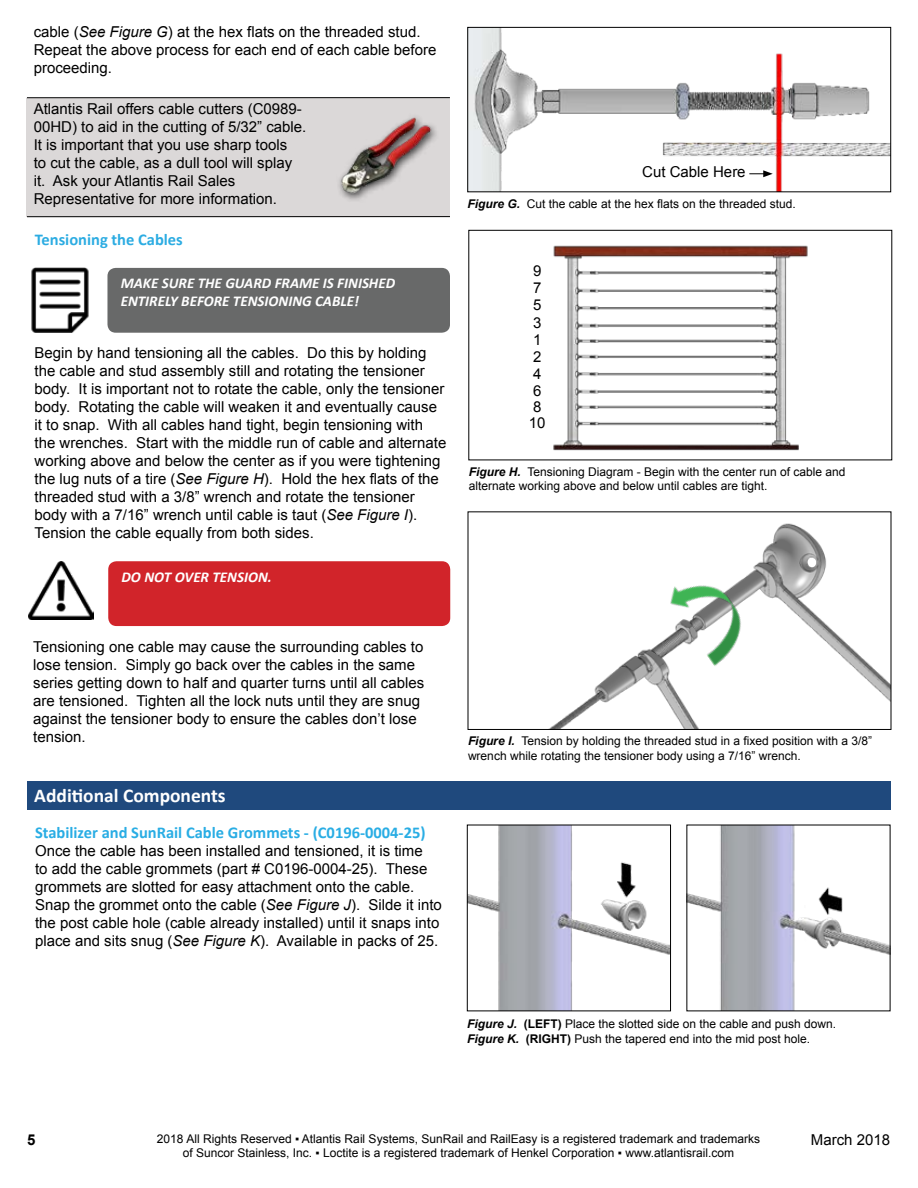
<style>
.page{position:relative;width:918px;height:1188px;background:#fff}
.page>*{position:absolute;margin:0;border:0;box-sizing:border-box;transform-origin:0 0}
.t1{font:700 19.5px "Calibri";color:#fff}
.t2{font:700 16.5px "Calibri";color:#29ade4}
.t3{font:700 16.5px "Calibri";color:#2cace2}
.t4{font:15px/18px "Arial";color:#000}
.t5{font:italic 700 15px/18px "Calibri";color:#fff}
.t6{font:700 15px "Arial";color:#000}
.t7{font:12px/14.4px "Arial";color:#000}
.s1{font-style:italic}
.s2{font-weight:700;font-style:italic}
.s3{font-weight:700}
</style>
<div class="page">
<div style="left:107px;top:268px;width:343px;height:65px;background:#686969;border-radius:8px"></div>
<img style="left:31px;top:268px;width:58px;height:65px">
<div style="left:108px;top:561px;width:342px;height:65px;background:#d1242a;border-radius:8px"></div>
<img style="left:29px;top:561px;width:64px;height:59px">
<img style="left:550px;top:523px;width:339px;height:205px">
<div style="left:468px;top:511px;width:423px;height:219px;border:1px solid #000"></div>
<img style="left:659px;top:558px;width:101px;height:111px">
<div style="left:27px;top:98px;width:423px;height:118px;background:#dbd8d8"></div>
<hr style="left:27px;top:216px;width:423px;height:1px;background:#000">
<hr style="left:27px;top:97px;width:423px;height:1px;background:#000">
<img style="left:339px;top:117px;width:97px;height:83px">
<img style="left:469px;top:29px;width:420px;height:161px">
<div style="left:467px;top:27px;width:424px;height:165px;border:1px solid #000"></div>
<svg style="left:749px;top:170px;width:24px;height:7px"></svg>
<img style="left:469px;top:827px;width:200px;height:182px">
<div style="left:467px;top:825px;width:204px;height:186px;border:1px solid #000"></div>
<img style="left:688px;top:827px;width:200px;height:182px">
<div style="left:28px;top:781px;width:863px;height:29px;background:#1f497d"></div>
<img style="left:553px;top:245px;width:255px;height:206px">
<div style="left:468px;top:230px;width:424px;height:230px;border:1px solid #000"></div>
<p class="t4" style="left:34px;top:23px;width:404px">cable (<span class="s1">See Figure G</span>) at the hex flats on the threaded stud.<br>Repeat the above process for each end of each cable before proceeding.</p>
<p class="t4" style="left:34px;top:100px;width:274px">Atlantis Rail offers cable cutters (C0989- 00HD) to aid in the cutting of 5/32” cable.<br>It is important that you use sharp tools<br>to cut the cable, as a dull tool will splay it. Ask your Atlantis Rail Sales Representative for more information.</p>
<p class="t3" style="left:35px;top:229px;width:150px">Tensioning the Cables</p>
<p class="t5" style="left:121px;top:274px;width:276px">MAKE SURE THE GUARD FRAME IS FINISHED<br>ENTIRELY BEFORE TENSIONING CABLE!</p>
<p class="t4" style="left:35px;top:344px;width:413px">Begin by hand tensioning all the cables. Do this by holding the cable and stud assembly still and rotating the tensioner body. It is important not to rotate the cable, only the tensioner body. Rotating the cable will weaken it and eventually cause it to snap. With all cables hand tight, begin tensioning with the wrenches. Start with the middle run of cable and alternate working above and below the center as if you were tightening the lug nuts of a tire (<span class="s1">See Figure H</span>). Hold the hex flats of the threaded stud with a 3/8” wrench and rotate the tensioner body with a 7/16” wrench until cable is taut (<span class="s1">See Figure I</span>).<br>Tension the cable equally from both sides.</p>
<p class="t5" style="left:121px;top:568px;width:152px">DO NOT OVER TENSION.</p>
<p class="t4" style="left:642px;top:163px;width:105px">Cut Cable Here</p>
<p class="t7" style="left:468px;top:197px;width:330px"><span class="s2">Figure G.</span> Cut the cable at the hex flats on the threaded stud.</p>
<p class="t4" style="left:533px;top:262px;width:10px">9</p>
<p class="t4" style="left:533px;top:279px;width:10px">7</p>
<p class="t4" style="left:533px;top:296px;width:10px">5</p>
<p class="t4" style="left:533px;top:314px;width:10px">3</p>
<p class="t4" style="left:533px;top:331px;width:10px">1</p>
<p class="t4" style="left:533px;top:348px;width:10px">2</p>
<p class="t4" style="left:533px;top:365px;width:10px">4</p>
<p class="t4" style="left:533px;top:382px;width:10px">6</p>
<p class="t4" style="left:533px;top:398px;width:10px">8</p>
<p class="t4" style="left:529px;top:413px;width:18px">10</p>
<p class="t7" style="left:469px;top:465px;width:378px"><span class="s2">Figure H.</span> Tensioning Diagram - Begin with the center run of cable and alternate working above and below until cables are tight.</p>
<p class="t4" style="left:33px;top:638px;width:393px">Tensioning one cable may cause the surrounding cables to lose tension. Simply go back over the cables in the same series getting down to half and quarter turns until all cables are tensioned. Tighten all the lock nuts until they are snug against the tensioner body to ensure the cables don’t lose tension.</p>
<h1 class="t1" style="left:34px;top:783px;width:193px">Additional Components</h1>
<p class="t2" style="left:35px;top:822px;width:392px">Stabilizer and SunRail Cable Grommets - (C0196-0004-25)</p>
<p class="t4" style="left:35px;top:841px;width:408px">Once the cable has been installed and tensioned, it is time<br>to add the cable grommets (part # C0196-0004-25). These grommets are slotted for easy attachment onto the cable.<br>Snap the grommet onto the cable (<span class="s1">See Figure J</span>). Silde it into the post cable hole (cable already installed) until it snaps into place and sits snug (<span class="s1">See Figure K</span>). Available in packs of 25.</p>
<p class="t7" style="left:468px;top:734px;width:406px"><span class="s2">Figure I.</span> Tension by holding the threaded stud in a fixed position with a 3/8” wrench while rotating the tensioner body using a 7/16” wrench.</p>
<p class="t7" style="left:467px;top:1017px;width:370px"><span class="s2">Figure J.</span> <span class="s3">(LEFT)</span> Place the slotted side on the cable and push down.<br><span class="s2">Figure K.</span> <span class="s3">(RIGHT)</span> Push the tapered end into the mid post hole.</p>
<p class="t7" style="left:157px;top:1132px;width:605px;text-align:center">2018 All Rights Reserved ▪ Atlantis Rail Systems, SunRail and RailEasy is a registered trademark and trademarks of Suncor Stainless, Inc. ▪ Loctite is a registered trademark of Henkel Corporation ▪ www.atlantisrail.com</p>
<p class="t6" style="left:27px;top:1130px;width:10px">5</p>
<p class="t4" style="left:811px;top:1131px;width:81px">March 2018</p>
</div>
